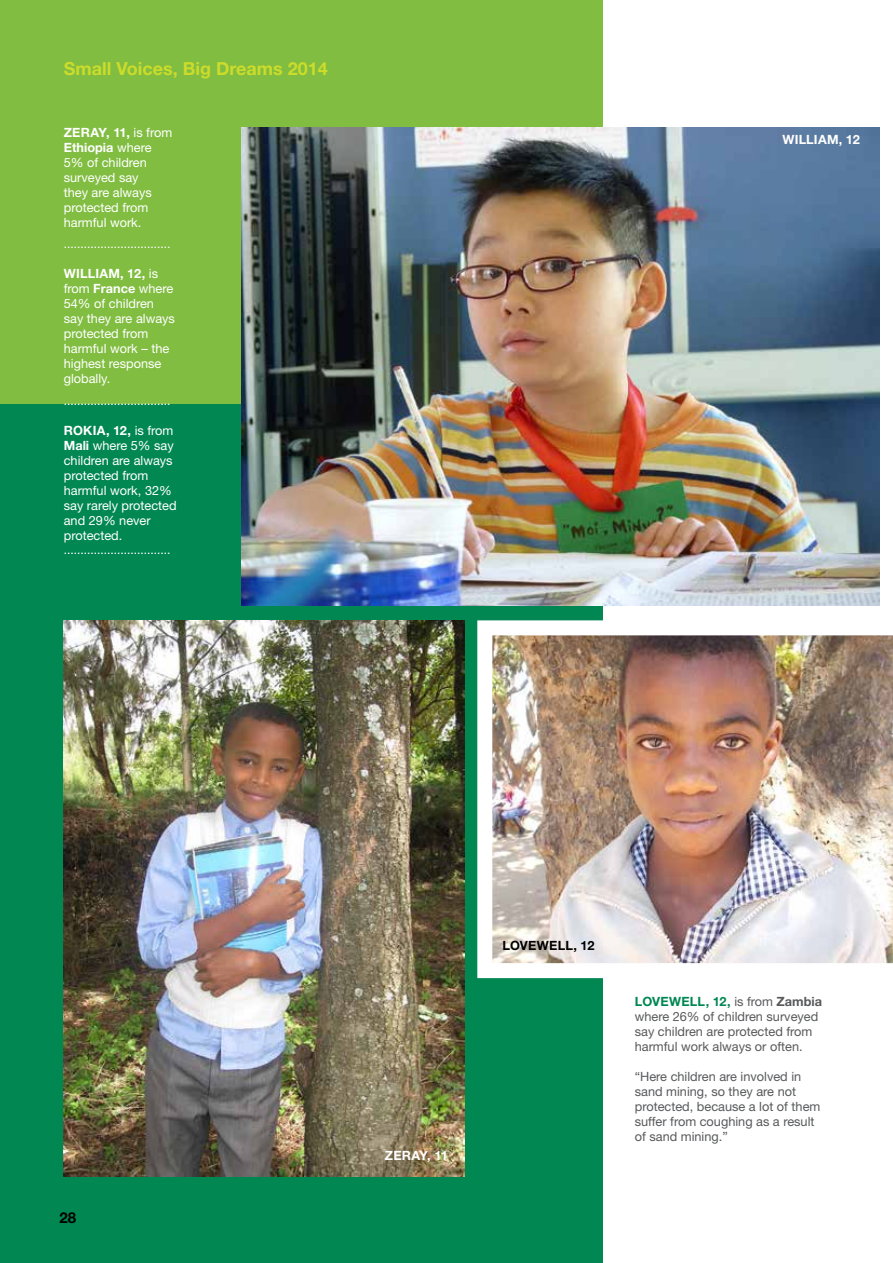
<style>
.page{position:relative;width:893px;height:1263px;background:#fff}
.page>*{position:absolute;margin:0;border:0;box-sizing:border-box;transform-origin:0 0}
.t1{font:700 18px "Helvetica Neue LT Pro";color:#ccdc2a}
.t2{font:700 15px "Helvetica Neue LT Pro";color:#000}
.t3{font:12.75px/15px "Helvetica Neue LT Pro";color:#fff}
.t4{font:12.75px/15px "Helvetica Neue LT Pro";color:#58595b}
.t5{font:700 12.75px "Helvetica Neue LT Pro";letter-spacing:.02em;color:#fff}
.t6{font:700 12.75px "Helvetica Neue LT Pro";letter-spacing:.025em;color:#000}
.t7{font:12px "Helvetica Neue LT Pro";color:#fff}
.s1{font-weight:700}
.s2{font-weight:700;color:#008752}
</style>
<div class="page">
<div style="left:0;top:131px;width:603px;height:1132px;background:#008752"></div>
<div style="left:0;top:0;width:603px;height:404px;background:#81bd41"></div>
<img style="left:477px;top:620px;width:416px;height:358px">
<img style="left:242px;top:128px;width:638px;height:478px">
<img style="left:64px;top:620px;width:400px;height:557px">
<h1 class="t1" style="left:64px;top:57px;width:265px">Small Voices, Big Dreams 2014</h1>
<p class="t3" style="left:64px;top:124px;width:110px;text-indent:42px"><span class="s1">, 11,</span> is from<br><span class="s1">Ethiopia</span> where<br>5% of children surveyed say<br>they are always protected from harmful work.</p>
<p class="t7" style="left:64px;top:237px;width:108px">................................</p>
<p class="t3" style="left:64px;top:266px;width:113px"><span class="s1">William, 12,</span> is from <span class="s1">France</span> where<br>54% of children say they are always protected from harmful work – the highest response globally.</p>
<p class="t7" style="left:64px;top:393px;width:108px">................................</p>
<p class="t3" style="left:64px;top:423px;width:114px"><span class="s1">Rokia, 12,</span> is from<br><span class="s1">Mali</span> where 5% say children are always protected from harmful work, 32% say rarely protected and 29% never protected.</p>
<p class="t7" style="left:64px;top:543px;width:108px">................................</p>
<p class="t5" style="left:64px;top:124px;width:27px">Zeray</p>
<p class="t5" style="left:782px;top:131px;width:79px">William, 12</p>
<p class="t2" style="left:60px;top:1208px;width:18px">28</p>
<p class="t5" style="left:385px;top:1147px;width:27px">Zeray</p>
<p class="t5" style="left:427px;top:1147px;width:22px">, 11</p>
<p class="t6" style="left:502px;top:937px;width:93px">Lovewell, 12</p>
<p class="t4" style="left:635px;top:993px;width:189px"><span class="s2">Lovewell, 12,</span> is from <span class="s1">Zambia </span>where 26% of children surveyed say children are protected from harmful work always or often.</p>
<p class="t4" style="left:635px;top:1068px;width:187px">“Here children are involved in sand mining, so they are not protected, because a lot of them suffer from coughing as a result of sand mining.”</p>
</div>
